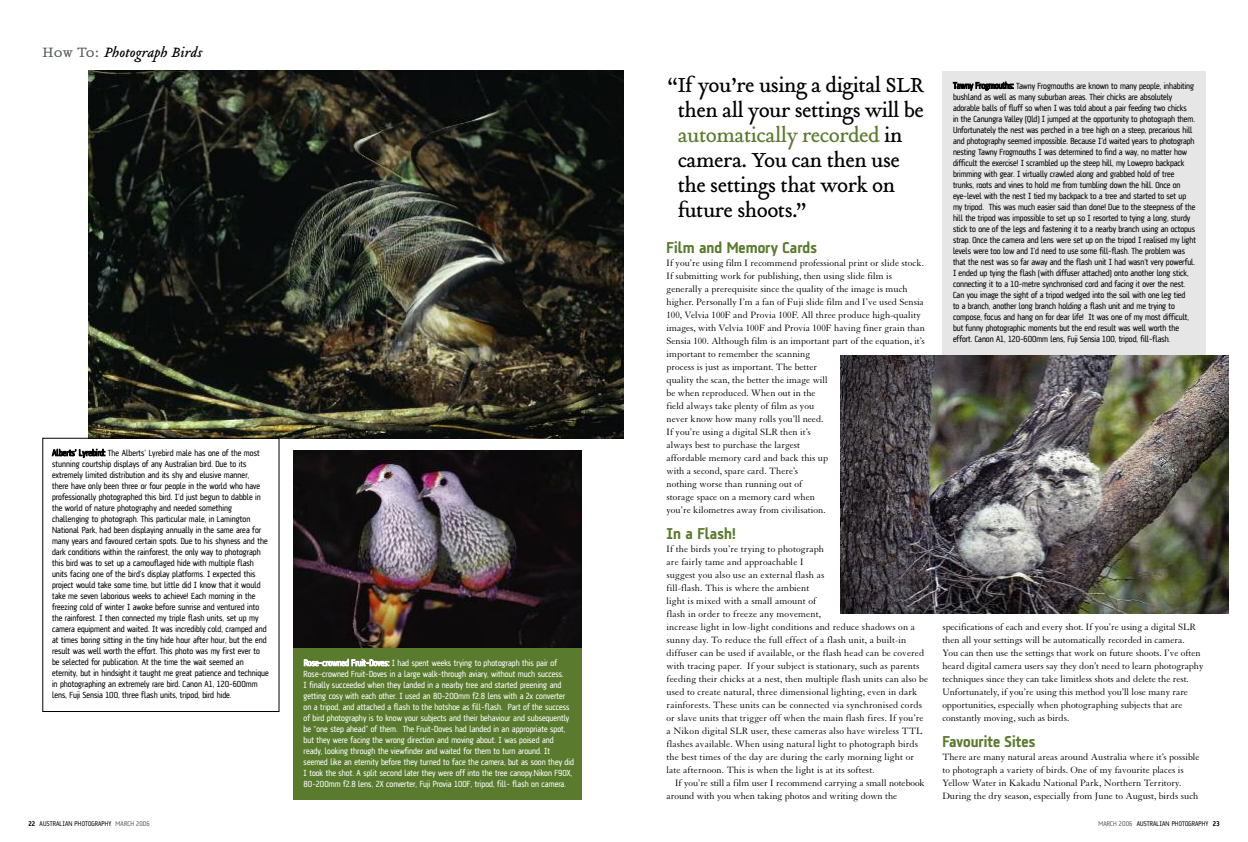
<style>
.page{position:relative;width:1248px;height:842px;background:#fff}
.page>*{position:absolute;margin:0;border:0;box-sizing:border-box;transform-origin:0 0}
.t1{font:22.5px/25px "Tribute Roman";letter-spacing:-.025em;color:#000}
.t2{font:700 16px "AF Klampenborg";color:#5a7a2e}
.t3{font:italic 15px "Tribute";color:#000}
.t4{font:10px/13px "Granjon";color:#000}
.t5{font:9px/11px "AF Klampenborg";letter-spacing:-.01em;color:#000}
.t6{font:9px/11px "AF Klampenborg";color:#fff}
.t7{font:7px "AF Klampenborg";letter-spacing:.015em;color:#000}
.s1{font-family:"Tribute Roman Small Caps";font-style:normal;color:#585b5d}
.s2{font-weight:700}
.s3{color:#585b5d}
.s4{color:#5a7a2e}
</style>
<div class="page">
<img style="left:89px;top:71px;width:534px;height:367px">
<div style="left:293px;top:642px;width:288px;height:157px;background:#5a7a2e"></div>
<div style="left:942px;top:71px;width:263px;height:378px;background:#e6e6e6"></div>
<img style="left:840px;top:355px;width:387px;height:259px">
<img style="left:293px;top:450px;width:288px;height:198px">
<div style="left:43px;top:438px;width:236px;height:274px;border:1px solid #000"></div>
<h3 class="t3" style="left:43px;top:43px;width:162px"><span class="s1">How To:</span> Photograph Birds</h3>
<p class="t5" style="left:52px;top:448px;width:218px">Alberts’ Lyrebird: The Alberts’ Lyrebird male has one of the most stunning courtship displays of any Australian bird. Due to its extremely limited distribution and its shy and elusive manner,<br>there have only been three or four people in the world who have professionally photographed this bird. I’d just begun to dabble in the world of nature photography and needed something challenging to photograph. This particular male, in Lamington National Park, had been displaying annually in the same area for many years and favoured certain spots. Due to his shyness and the dark conditions within the rainforest, the only way to photograph this bird was to set up a camouflaged hide with multiple flash units facing one of the bird’s display platforms. I expected this project would take some time, but little did I know that it would take me seven laborious weeks to achieve! Each morning in the freezing cold of winter I awoke before sunrise and ventured into the rainforest. I then connected my triple flash units, set up my camera equipment and waited. It was incredibly cold, cramped and at times boring sitting in the tiny hide hour after hour, but the end result was well worth the effort. This photo was my first ever to be selected for publication. At the time the wait seemed an eternity, but in hindsight it taught me great patience and technique in photographing an extremely rare bird. Canon A1, 120-600mm lens, Fuji Sensia 100, three flash units, tripod, bird hide.</p>
<p class="t7" style="left:28px;top:821px;width:123px"><span class="s2">22</span> AUSTRALIAN PHOTOGRAPHY <span class="s3">MARCH 2006</span></p>
<p class="t6" style="left:303px;top:658px;width:272px">Rose-crowned Fruit-Doves: I had spent weeks trying to photograph this pair of Rose-crowned Fruit-Doves in a large walk-through aviary, without much success.<br>I finally succeeded when they landed in a nearby tree and started preening and getting cosy with each other. I used an 80-200mm f2.8 lens with a 2x converter on a tripod, and attached a flash to the hotshoe as fill-flash. Part of the success of bird photography is to know your subjects and their behaviour and subsequently be “one step ahead” of them. The Fruit-Doves had landed in an appropriate spot, but they were facing the wrong direction and moving about. I was poised and ready, looking through the viewfinder and waited for them to turn around. It seemed like an eternity before they turned to face the camera, but as soon they did I took the shot. A split second later they were off into the tree canopy.Nikon F90X, 80-200mm f2.8 lens, 2X converter, Fuji Provia 100F, tripod, fill- flash on camera.</p>
<h1 class="t1" style="left:677px;top:72px;width:248px;text-indent:-10px">“If you’re using a digital SLR then all your settings will be <span class="s4">automatically recorded</span> in camera. You can then use the settings that work on future shoots.”</h1>
<h2 class="t2" style="left:666px;top:241px;width:152px">Film and Memory Cards</h2>
<p class="t4" style="left:666px;top:257px;width:260px">If you’re using film I recommend professional print or slide stock.<br>If submitting work for publishing, then using slide film is generally a prerequisite since the quality of the image is much higher. Personally I’m a fan of Fuji slide film and I’ve used Sensia 100, Velvia 100F and Provia 100F. All three produce high-quality images, with Velvia 100F and Provia 100F having finer grain than Sensia 100. Although film is an important part of the equation, it’s important to remember the scanning<br>process is just as important. The better<br>quality the scan, the better the image will<br>be when reproduced. When out in the<br>field always take plenty of film as you<br>never know how many rolls you’ll need.<br>If you’re using a digital SLR then it’s<br>always best to purchase the largest<br>affordable memory card and back this up<br>with a second, spare card. There’s<br>nothing worse than running out of<br>storage space on a memory card when<br>you’re kilometres away from civilisation.</p>
<h2 class="t2" style="left:666px;top:527px;width:71px">In a Flash!</h2>
<p class="t4" style="left:666px;top:543px;width:263px">If the birds you’re trying to photograph<br>are fairly tame and approachable I<br>suggest you also use an external flash as<br>fill-flash. This is where the ambient<br>light is mixed with a small amount of<br>flash in order to freeze any movement,<br>increase light in low-light conditions and reduce shadows on a sunny day. To reduce the full effect of a flash unit, a built-in diffuser can be used if available, or the flash head can be covered with tracing paper. If your subject is stationary, such as parents feeding their chicks at a nest, then multiple flash units can also be used to create natural, three dimensional lighting, even in dark rainforests. These units can be connected via synchronised cords or slave units that trigger off when the main flash fires. If you’re a Nikon digital SLR user, these cameras also have wireless TTL flashes available. When using natural light to photograph birds the best times of the day are during the early morning light or late afternoon. This is when the light is at its softest.</p>
<p class="t4" style="left:666px;top:777px;width:260px;text-indent:9px">If you’re still a film user I recommend carrying a small notebook around with you when taking photos and writing down the</p>
<p class="t5" style="left:952px;top:81px;width:244px">Tawny Frogmouths: Tawny Frogmouths are known to many people, inhabiting bushland as well as many suburban areas. Their chicks are absolutely adorable balls of fluff so when I was told about a pair feeding two chicks<br>in the Canungra Valley (Qld) I jumped at the opportunity to photograph them.<br>Unfortunately the nest was perched in a tree high on a steep, precarious hill and photography seemed impossible. Because I’d waited years to photograph nesting Tawny Frogmouths I was determined to find a way, no matter how difficult the exercise! I scrambled up the steep hill, my Lowepro backpack brimming with gear. I virtually crawled along and grabbed hold of tree trunks, roots and vines to hold me from tumbling down the hill. Once on eye-level with the nest I tied my backpack to a tree and started to set up my tripod. This was much easier said than done! Due to the steepness of the hill the tripod was impossible to set up so I resorted to tying a long, sturdy stick to one of the legs and fastening it to a nearby branch using an octopus strap. Once the camera and lens were set up on the tripod I realised my light levels were too low and I’d need to use some fill-flash. The problem was that the nest was so far away and the flash unit I had wasn’t very powerful.<br>I ended up tying the flash (with diffuser attached) onto another long stick, connecting it to a 10-metre synchronised cord and facing it over the nest.<br>Can you image the sight of a tripod wedged into the soil with one leg tied<br>to a branch, another long branch holding a flash unit and me trying to compose, focus and hang on for dear life! It was one of my most difficult, but funny photographic moments but the end result was well worth the effort. Canon A1, 120-600mm lens, Fuji Sensia 100, tripod, fill-flash.</p>
<p class="t4" style="left:942px;top:621px;width:262px">specifications of each and every shot. If you’re using a digital SLR then all your settings will be automatically recorded in camera.<br>You can then use the settings that work on future shoots. I’ve often heard digital camera users say they don’t need to learn photography techniques since they can take limitless shots and delete the rest.<br>Unfortunately, if you’re using this method you’ll lose many rare opportunities, especially when photographing subjects that are constantly moving, such as birds.</p>
<h2 class="t2" style="left:942px;top:735px;width:94px">Favourite Sites</h2>
<p class="t4" style="left:942px;top:751px;width:259px">There are many natural areas around Australia where it’s possible to photograph a variety of birds. One of my favourite places is Yellow Water in Kakadu National Park, Northern Territory.<br>During the dry season, especially from June to August, birds such</p>
<p class="t7" style="left:1098px;top:820px;width:123px"><span class="s3">MARCH 2006</span> AUSTRALIAN PHOTOGRAPHY <span class="s2">23</span></p>
</div>
